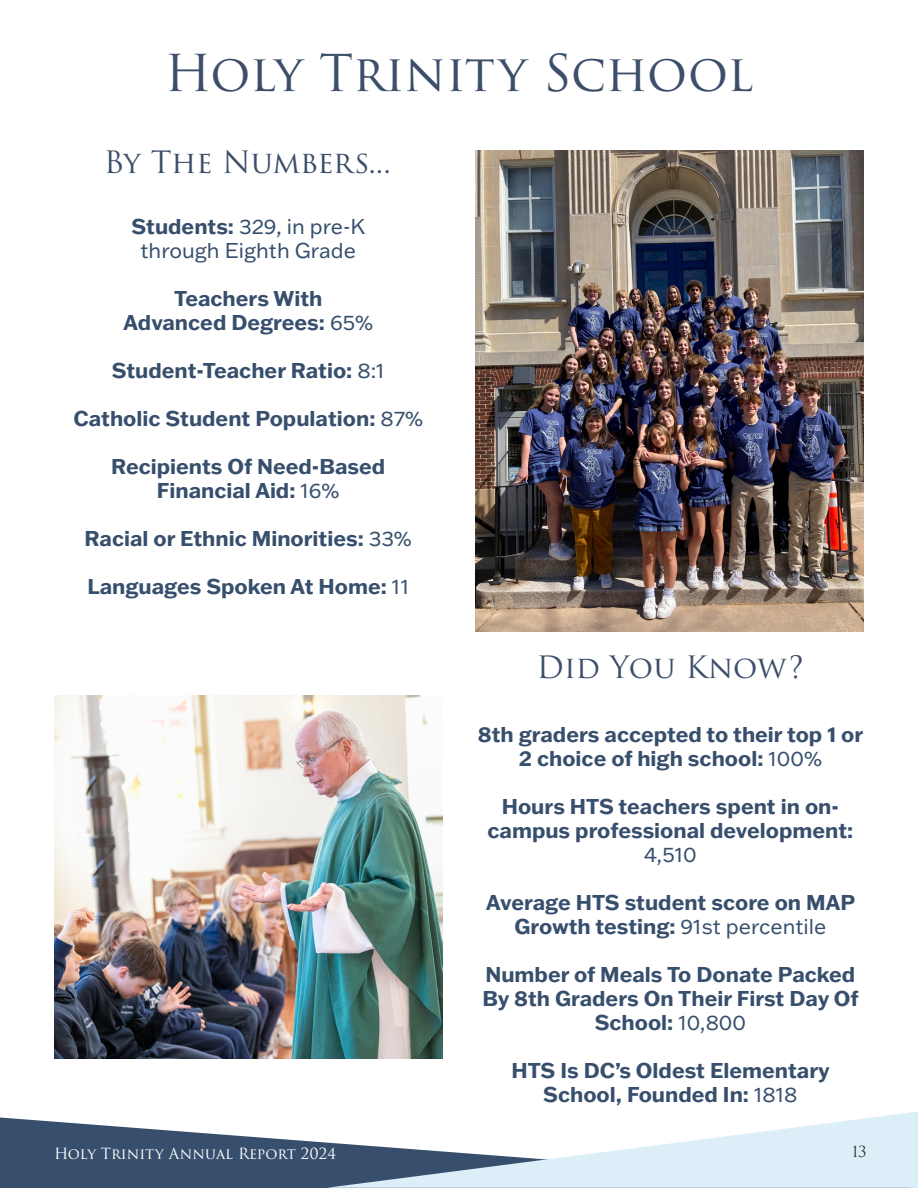
<style>
.page{position:relative;width:918px;height:1188px;background:#fff}
.page>*{position:absolute;margin:0;border:0;box-sizing:border-box;transform-origin:0 0}
.t1{font:49.5px "Trajan Pro 3";letter-spacing:-.01em;color:#3c4e6a}
.t2{font:30px "Trajan Pro 3";letter-spacing:-.005em;color:#3c4e6a}
.t3{font:700 21px/24px "Franklin Gothic ATF";color:#374f6d;text-align:center}
.t4{font:21px "Franklin Gothic ATF";color:#374f6d}
.t5{font:15px "Trajan Pro 3";letter-spacing:-.005em;color:#fff}
.t6{font:15px "Trajan Pro 3";color:#333}
.s1{font-weight:700}
.s2{font-weight:400}
</style>
<div class="page">
<svg style="left:0;top:1118px;width:327px;height:70px;fill:#374f6d"></svg>
<svg style="left:327px;top:1112px;width:591px;height:76px;fill:#dceff8"></svg>
<img style="left:55px;top:695px;width:388px;height:363px">
<img style="left:476px;top:150px;width:388px;height:482px">
<p class="t1" style="left:164px;top:39px;width:591px">Holy Trinity School</p>
<p class="t2" style="left:104px;top:141px;width:289px">By The Numbers...</p>
<p class="t4" style="left:132px;top:213px;width:235px"><span class="s1">Students:</span> 329, in pre-K</p>
<p class="t4" style="left:140px;top:237px;width:217px">through Eighth Grade</p>
<p class="t3" style="left:174px;top:286px;width:150px">Teachers With</p>
<p class="t3" style="left:123px;top:310px;width:251px">Advanced Degrees: <span class="s2">65%</span></p>
<p class="t3" style="left:112px;top:358px;width:274px">Student-Teacher Ratio: <span class="s2">8:1</span></p>
<p class="t3" style="left:73px;top:406px;width:351px">Catholic Student Population: <span class="s2">87%</span></p>
<p class="t3" style="left:111px;top:454px;width:275px">Recipients Of Need-Based</p>
<p class="t3" style="left:157px;top:478px;width:184px">Financial Aid: <span class="s2">16%</span></p>
<p class="t3" style="left:85px;top:526px;width:329px">Racial or Ethnic Minorities: <span class="s2">33%</span></p>
<p class="t3" style="left:87px;top:574px;width:323px">Languages Spoken At Home: <span class="s2">11</span></p>
<p class="t2" style="left:537px;top:646px;width:269px">Did You Know?</p>
<p class="t3" style="left:478px;top:721px;width:387px">8th graders accepted to their top 1 or<br>2 choice of high school: <span class="s2">100%</span></p>
<p class="t3" style="left:487px;top:793px;width:367px">Hours HTS teachers spent in on&shy;campus professional development:<br><span class="s2">4,510</span></p>
<p class="t3" style="left:486px;top:889px;width:371px">Average HTS student score on MAP<br>Growth testing: <span class="s2">91st percentile</span></p>
<p class="t3" style="left:482px;top:961px;width:378px">Number of Meals To Donate Packed<br>By 8th Graders On Their First Day Of<br>School: <span class="s2">10,800</span></p>
<p class="t3" style="left:511px;top:1057px;width:320px">HTS Is DC’s Oldest Elementary<br>School, Founded In: <span class="s2">1818</span></p>
<p class="t5" style="left:54px;top:1143px;width:284px">Holy Trinity Annual Report 2024</p>
<p class="t6" style="left:852px;top:1141px;width:16px">13</p>
</div>
